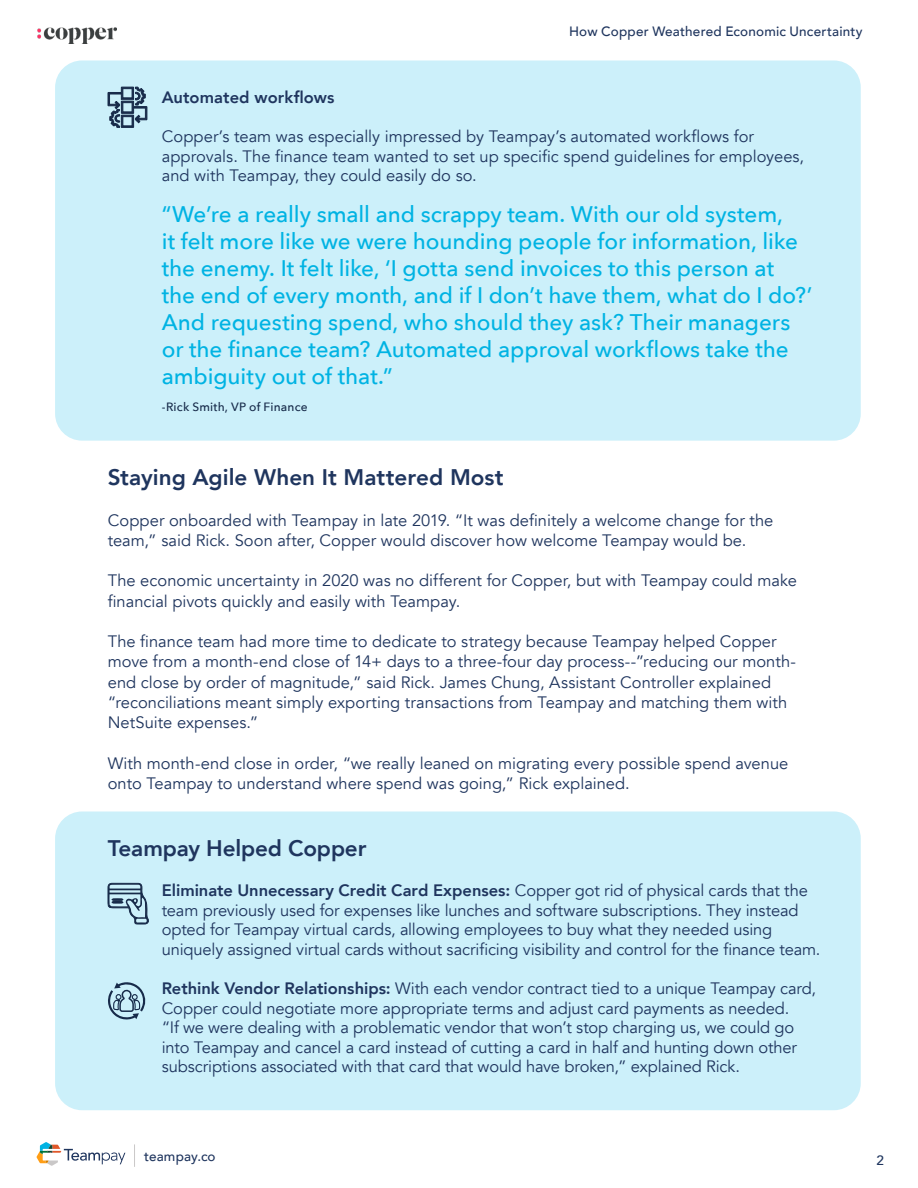
<style>
.page{position:relative;width:918px;height:1188px;background:#fff}
.page>*{position:absolute;margin:0;border:0;box-sizing:border-box;transform-origin:0 0}
.Justified{font:500 22.5px/27px "Avenir Next";letter-spacing:-.005em;color:#00b3e3}
.Justified-2{font:800 22.5px "Avenir";color:#1f355e}
.Justified-3{font:16.5px/19.5px "Avenir";color:#1f355e}
.Justified-4{font:800 16.5px "Avenir";letter-spacing:.005em;color:#1f355e}
.t1{font:500 13.5px "Avenir";letter-spacing:.015em;color:#1f355e}
.Justified-5{font:500 12px "Avenir Next";letter-spacing:.015em;color:#172b4a}
.s1{font-weight:800}
</style>
<div class="page">
<img style="left:38px;top:28px;width:79px;height:16px">
<div style="left:55px;top:812px;width:806px;height:298px;background:#ccf0fa;border-radius:27px"></div>
<div style="left:55px;top:60px;width:806px;height:381px;background:#ccf0fa;border-radius:27px"></div>
<svg style="left:108px;top:87px;width:39px;height:41px"></svg>
<svg style="left:134px;top:1144px;width:1px;height:23px"></svg>
<svg style="left:37px;top:1142px;width:88px;height:24px"></svg>
<svg style="left:108px;top:883px;width:41px;height:41px"></svg>
<svg style="left:108px;top:982px;width:38px;height:38px"></svg>
<p class="t1" style="left:569px;top:19px;width:295px">How Copper Weathered Economic Uncertainty</p>
<p class="Justified-4" style="left:162px;top:84px;width:174px">Automated workflows</p>
<p class="Justified-3" style="left:162px;top:127px;width:644px">Copper’s team was especially impressed by Teampay’s automated workflows for approvals. The finance team wanted to set up specific spend guidelines for employees, and with Teampay, they could easily do so.</p>
<p class="Justified" style="left:162px;top:200px;width:652px">“We’re a really small and scrappy team. With our old system,<br>it felt more like we were hounding people for information, like the enemy. It felt like, ‘I gotta send invoices to this person at the end of every month, and if I don’t have them, what do I do?’ And requesting spend, who should they ask? Their managers or the finance team? Automated approval workflows take the ambiguity out of that.”</p>
<p class="Justified-5" style="left:162px;top:396px;width:147px">-Rick Smith, VP of Finance</p>
<p class="Justified-2" style="left:108px;top:460px;width:397px">Staying Agile When It Mattered Most</p>
<p class="Justified-3" style="left:108px;top:510px;width:667px;line-height:20.2px">Copper onboarded with Teampay in late 2019. “It was definitely a welcome change for the team,” said Rick. Soon after, Copper would discover how welcome Teampay would be.</p>
<p class="Justified-3" style="left:108px;top:571px;width:691px;line-height:20.2px">The economic uncertainty in 2020 was no different for Copper, but with Teampay could make financial pivots quickly and easily with Teampay.</p>
<p class="Justified-3" style="left:108px;top:632px;width:690px;line-height:20.2px">The finance team had more time to dedicate to strategy because Teampay helped Copper move from a month-end close of 14+ days to a three-four day process--”reducing our month&shy;end close by order of magnitude,” said Rick. James Chung, Assistant Controller explained “reconciliations meant simply exporting transactions from Teampay and matching them with NetSuite expenses.”</p>
<p class="Justified-3" style="left:108px;top:753px;width:682px;line-height:20.2px">With month-end close in order, “we really leaned on migrating every possible spend avenue onto Teampay to understand where spend was going,” Rick explained.</p>
<p class="Justified-2" style="left:108px;top:831px;width:260px">Teampay Helped Copper</p>
<p class="Justified-3" style="left:162px;top:881px;width:660px"><span class="s1">Eliminate Unnecessary Credit Card Expenses:</span> Copper got rid of physical cards that the team previously used for expenses like lunches and software subscriptions. They instead opted for Teampay virtual cards, allowing employees to buy what they needed using uniquely assigned virtual cards without sacrificing visibility and control for the finance team.</p>
<p class="Justified-3" style="left:162px;top:979px;width:656px"><span class="s1">Rethink Vendor Relationships:</span> With each vendor contract tied to a unique Teampay card, Copper could negotiate more appropriate terms and adjust card payments as needed.<br>“If we were dealing with a problematic vendor that won’t stop charging us, we could go into Teampay and cancel a card instead of cutting a card in half and hunting down other subscriptions associated with that card that would have broken,” explained Rick.</p>
<p class="t1" style="left:144px;top:1145px;width:73px">teampay.co</p>
<p class="t1" style="left:876px;top:1148px;width:9px">2</p>
</div>
